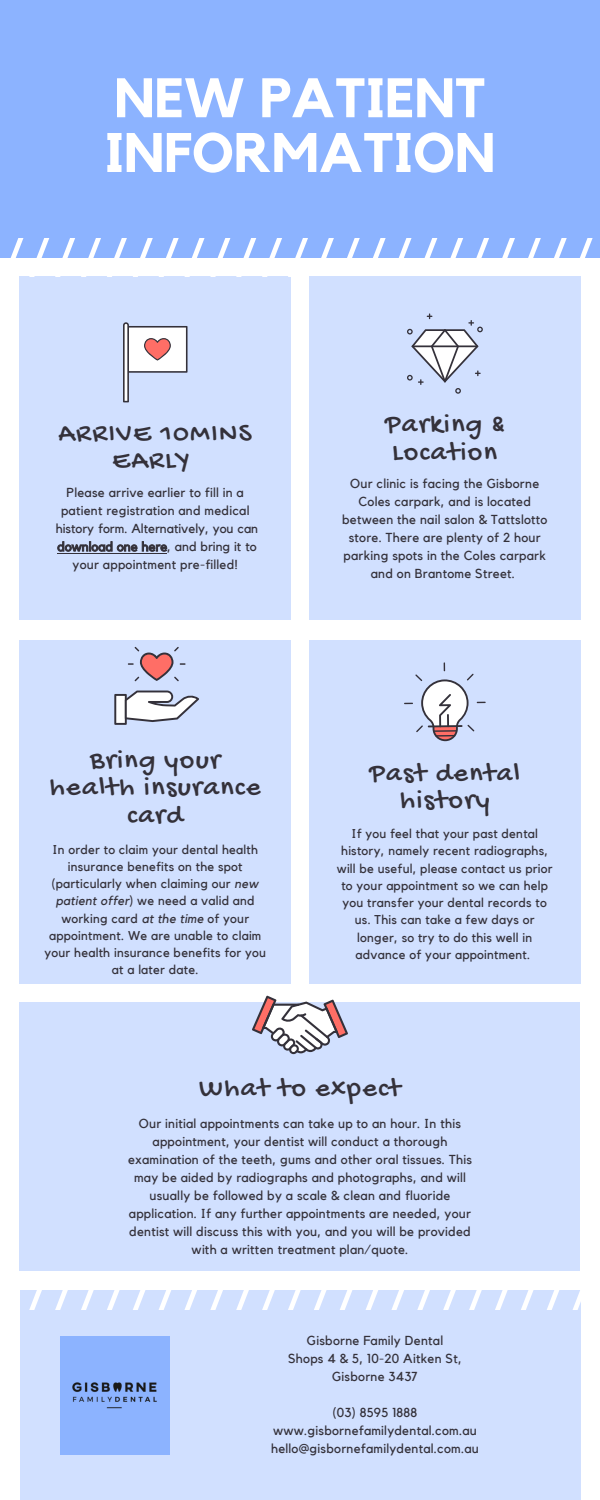
<style>
.page{position:relative;width:600px;height:1500px;background:#fff}
.page>*{position:absolute;margin:0;border:0;box-sizing:border-box;transform-origin:0 0}
.t1{font:700 55px/54.8px "Kollektif";color:#fff}
.t2{font:28px/27.8px "Gochi Hand";letter-spacing:.05em;color:#34313a;text-align:center}
.t3{font:13px/18px "Kollektif";letter-spacing:.02em;color:#34313a;text-align:center}
.t4{font:12.8px/17.2px "Kollektif";letter-spacing:.02em;color:#34313a;text-align:center}
.s1{font-style:italic}
</style>
<div class="page">
<div style="left:0;top:0;width:600px;height:257px;background:#8cb3ff"></div>
<div style="left:19px;top:276px;width:272px;height:343px;background:#d1e0ff"></div>
<div style="left:19px;top:640px;width:272px;height:344px;background:#d1e0ff"></div>
<svg style="left:123px;top:322px;width:65px;height:80px"></svg>
<hr style="left:57px;top:553px;width:110px;height:1px;background:#34313a">
<svg style="left:0;top:239px;width:600px;height:19px"></svg>
<div style="left:309px;top:276px;width:271px;height:343px;background:#d1e0ff"></div>
<svg style="left:407px;top:313px;width:76px;height:81px"></svg>
<svg style="left:114px;top:691px;width:85px;height:34px"></svg>
<svg style="left:128px;top:647px;width:58px;height:34px"></svg>
<div style="left:309px;top:640px;width:271px;height:344px;background:#d1e0ff"></div>
<svg style="left:404px;top:662px;width:81px;height:79px"></svg>
<div style="left:19px;top:1002px;width:561px;height:268px;background:#d1e0ff"></div>
<svg style="left:252px;top:996px;width:96px;height:58px"></svg>
<div style="left:20px;top:1290px;width:561px;height:210px;background:#d1e0ff"></div>
<svg style="left:30px;top:1290px;width:551px;height:19px"></svg>
<div style="left:60px;top:1336px;width:110px;height:118px;background:#8cb3ff"></div>
<h1 class="t1" style="left:105px;top:73px;width:392px">NEW PATIENT<br>INFORMATION</h1>
<h2 class="t2" style="left:58px;top:421px;width:195px">ARRIVE 10MINS<br>EARLY</h2>
<p class="t3" style="left:56px;top:484px;width:204px">Please arrive earlier to fill in a patient registration and medical history form. Alternatively, you can download one here, and bring it to your appointment pre-filled!</p>
<h2 class="t2" style="left:50px;top:748px;width:212px">Bring your health insurance card</h2>
<p class="t4" style="left:44px;top:841px;width:223px">In order to claim your dental health insurance benefits on the spot (particularly when claiming our <span class="s1">new patient offer</span>) we need a valid and working card <span class="s1">at the time</span> of your appointment. We are unable to claim your health insurance benefits for you at a later date.</p>
<h2 class="t2" style="left:385px;top:412px;width:121px;text-align:left">Parking &amp;<br>Location</h2>
<p class="t3" style="left:342px;top:475px;width:207px">Our clinic is facing the Gisborne<br>Coles carpark, and is located between the nail salon &amp; Tattslotto store. There are plenty of 2 hour parking spots in the Coles carpark and on Brantome Street.</p>
<h2 class="t2" style="left:369px;top:761px;width:152px">Past dental history</h2>
<p class="t4" style="left:337px;top:825px;width:217px">If you feel that your past dental history, namely recent radiographs, will be useful, please contact us prior to your appointment so we can help you transfer your dental records to us. This can take a few days or longer, so try to do this well in advance of your appointment.</p>
<h2 class="t2" style="left:199px;top:1076px;width:203px">What to expect</h2>
<p class="t3" style="left:128px;top:1115px;width:345px">Our initial appointments can take up to an hour. In this appointment, your dentist will conduct a thorough examination of the teeth, gums and other oral tissues. This may be aided by radiographs and photographs, and will usually be followed by a scale &amp; clean and fluoride application. If any further appointments are needed, your dentist will discuss this with you, and you will be provided with a written treatment plan/quote.</p>
<p class="t3" style="left:288px;top:1332px;width:175px">Gisborne Family Dental<br>Shops 4 &amp; 5, 10-20 Aitken St,<br>Gisborne 3437</p>
<p class="t3" style="left:271px;top:1404px;width:209px">(03) 8595 1888 www.gisbornefamilydental.com.au hello@gisbornefamilydental.com.au</p>
</div>
